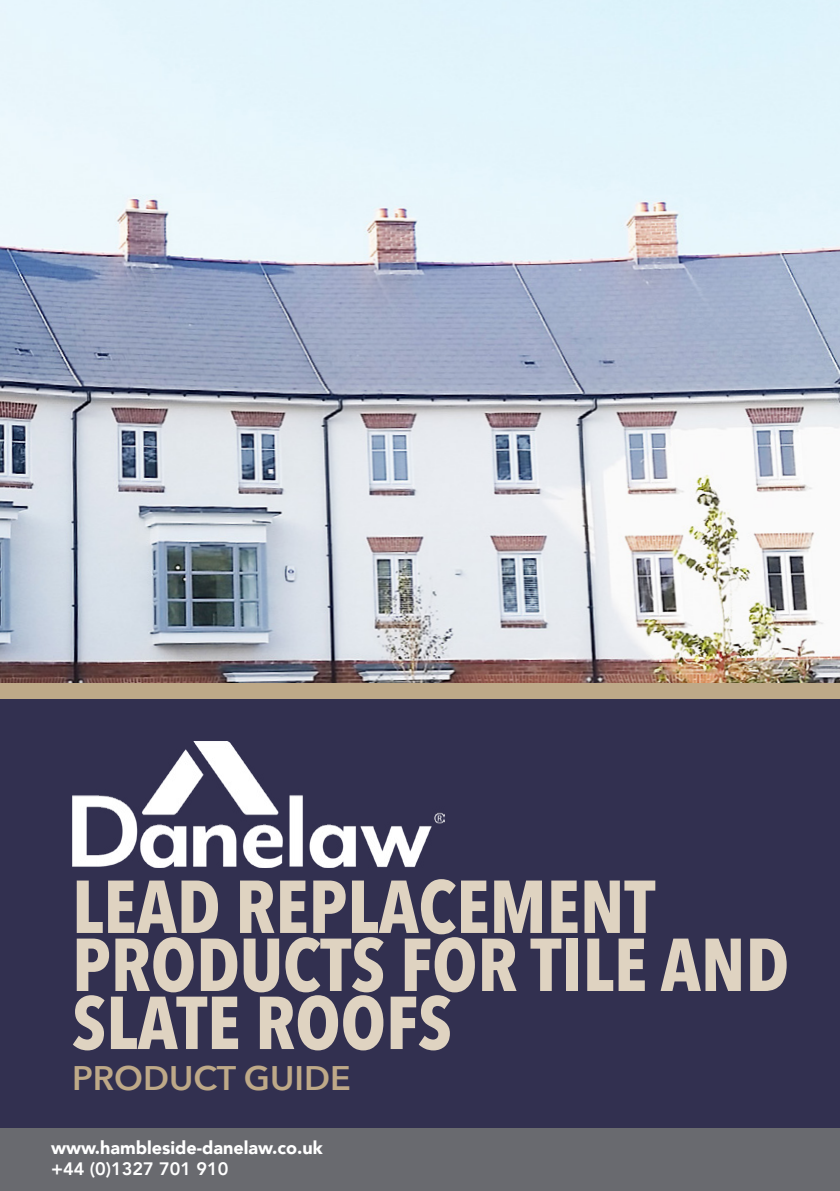
<style>
.page{position:relative;width:840px;height:1191px;background:#fff}
.page>*{position:absolute;margin:0;border:0;box-sizing:border-box;transform-origin:0 0}
.t1{font:700 74px/58px "Avenir Next Condensed";color:#dfd3c1}
.t2{font:600 34px "Avenir Next";color:#bea988}
.t3{font:900 18px "Avenir";color:#fff}
.t4{font:800 18px "Avenir";color:#fff}
</style>
<div class="page">
<img style="left:0;top:0;width:839px;height:683px">
<div style="left:0;top:683px;width:839px;height:16px;background:#bea988"></div>
<div style="left:0;top:699px;width:839px;height:429px;background:#323050"></div>
<div style="left:0;top:1128px;width:839px;height:63px;background:#696a6f"></div>
<img style="left:72px;top:741px;width:372px;height:126px">
<p class="t1" style="left:72px;top:877px;width:718px">LEAD REPLACEMENT<br>PRODUCTS FOR TILE AND<br>SLATE ROOFS</p>
<p class="t2" style="left:72px;top:1049px;width:280px">PRODUCT GUIDE</p>
<p class="t3" style="left:51px;top:1132px;width:273px">www.hambleside-danelaw.co.uk</p>
<p class="t4" style="left:51px;top:1155px;width:179px">+44 (0)1327 701 910</p>
</div>
